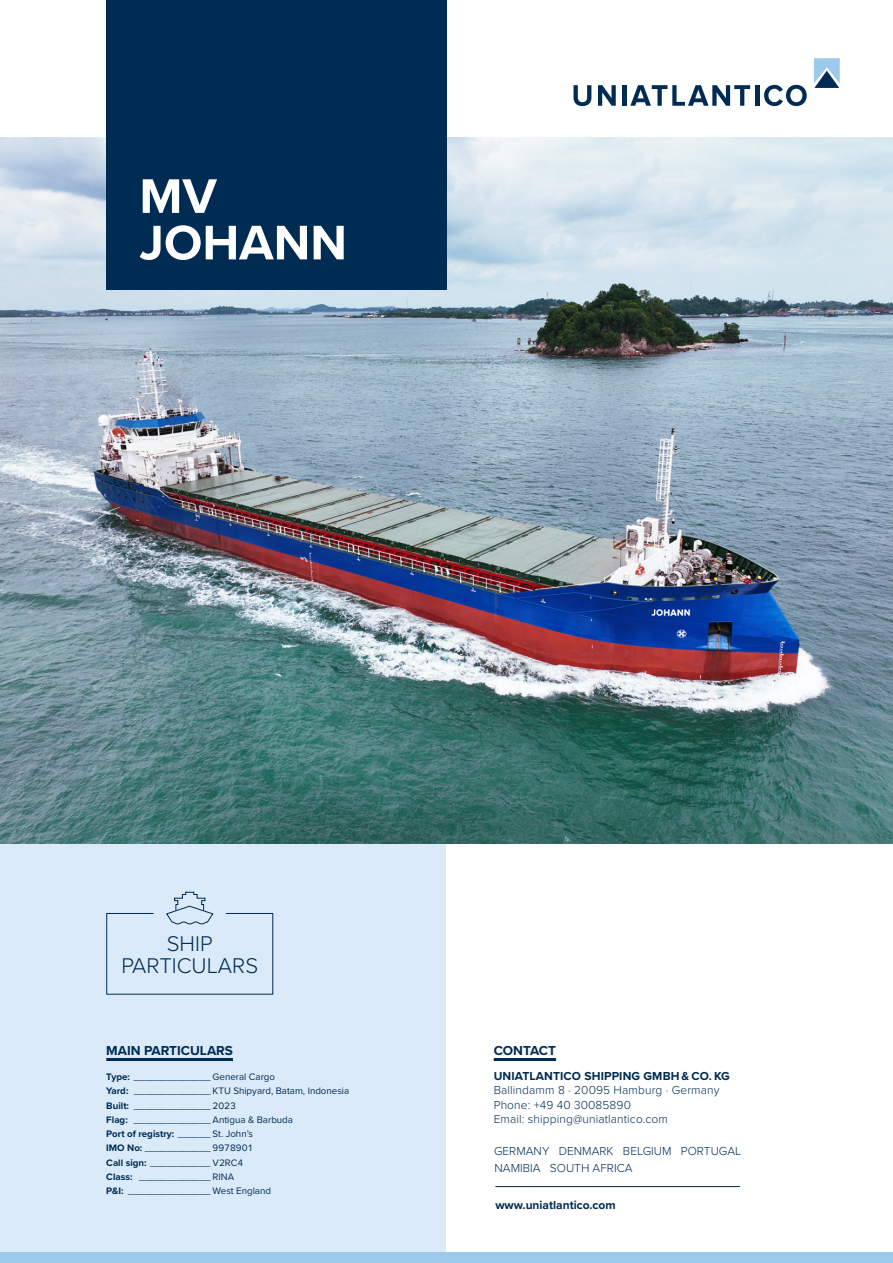
<style>
.page{position:relative;width:893px;height:1263px;background:#fff}
.page>*{position:absolute;margin:0;border:0;box-sizing:border-box;transform-origin:0 0}
.t1{font:700 50.4px/46.5px "Proxima Nova";color:#fff}
.t2{font:300 22.05px/21.3px "Proxima Nova";color:#002b53;text-align:center}
.t3{font:700 13.5px "Proxima Nova";color:#002b53}
.t4{font:300 12px/14.2px "Proxima Nova";letter-spacing:.01em;color:#002b53}
.t5{font:700 12px "Proxima Nova";letter-spacing:.01em;color:#002b53}
.t6{font:9.75px/14.2px "Proxima Nova";color:#002b53}
.s1{font-weight:700}
</style>
<div class="page">
<div style="left:0;top:843px;width:446px;height:415px;background:#daeaf8"></div>
<svg style="left:573px;top:85px;width:18px;height:21px"></svg>
<svg style="left:598px;top:85px;width:18px;height:21px"></svg>
<div style="left:622px;top:85px;width:5px;height:21px;background:#002b53"></div>
<svg style="left:630px;top:85px;width:120px;height:21px"></svg>
<hr style="left:755px;top:85px;width:4px;height:21px;background:#002b53">
<svg style="left:764px;top:85px;width:43px;height:21px"></svg>
<svg style="left:814px;top:58px;width:26px;height:30px"></svg>
<div style="left:0;top:1252px;width:893px;height:11px;background:#9bcaeb"></div>
<svg style="left:106px;top:891px;width:168px;height:104px"></svg>
<hr style="left:494px;top:1058px;width:62px;height:3px;background:#002b53">
<hr style="left:495px;top:1186px;width:245px;height:1px;background:#002b53">
<img style="left:0;top:137px;width:893px;height:706px">
<hr style="left:106px;top:1058px;width:127px;height:3px;background:#002b53">
<div style="left:106px;top:0;width:340px;height:290px;background:#002b53"></div>
<h1 class="t1" style="left:139px;top:172px;width:209px">MV<br>JOHANN</h1>
<h2 class="t2" style="left:121px;top:932px;width:138px">SHIP<br>PARTICULARS</h2>
<h3 class="t3" style="left:106px;top:1040px;width:128px">MAIN PARTICULARS</h3>
<p class="t6" style="left:106px;top:1069px;width:244px"><span class="s1">Type:</span> ______________ General Cargo<br><span class="s1">Yard:</span> ______________ KTU Shipyard, Batam, Indonesia <span class="s1">Built:</span> ______________ 2023<br><span class="s1">Flag:</span> ______________ Antigua &amp; Barbuda<br><span class="s1">Port of registry:</span> ______ St. John’s<br><span class="s1">IMO No:</span> ____________ 9978901<br><span class="s1">Call sign:</span> ___________ V2RC4<br><span class="s1">Class:</span> _____________ RINA<br><span class="s1">P&amp;I:</span> _______________ West England</p>
<h3 class="t3" style="left:494px;top:1040px;width:64px">CONTACT</h3>
<p class="t5" style="left:494px;top:1067px;width:238px">UNIATLANTICO SHIPPING GMBH &amp; CO. KG</p>
<p class="t4" style="left:494px;top:1082px;width:227px">Ballindamm 8 · 20095 Hamburg · Germany<br>Phone: +49 40 30085890<br>Email: shipping@uniatlantico.com</p>
<p class="t4" style="left:494px;top:1142px;width:249px;line-height:16.5px">GERMANY DENMARK BELGIUM PORTUGAL<br>NAMIBIA SOUTH AFRICA</p>
<p class="t5" style="left:495px;top:1196px;width:122px">www.uniatlantico.com</p>
</div>
